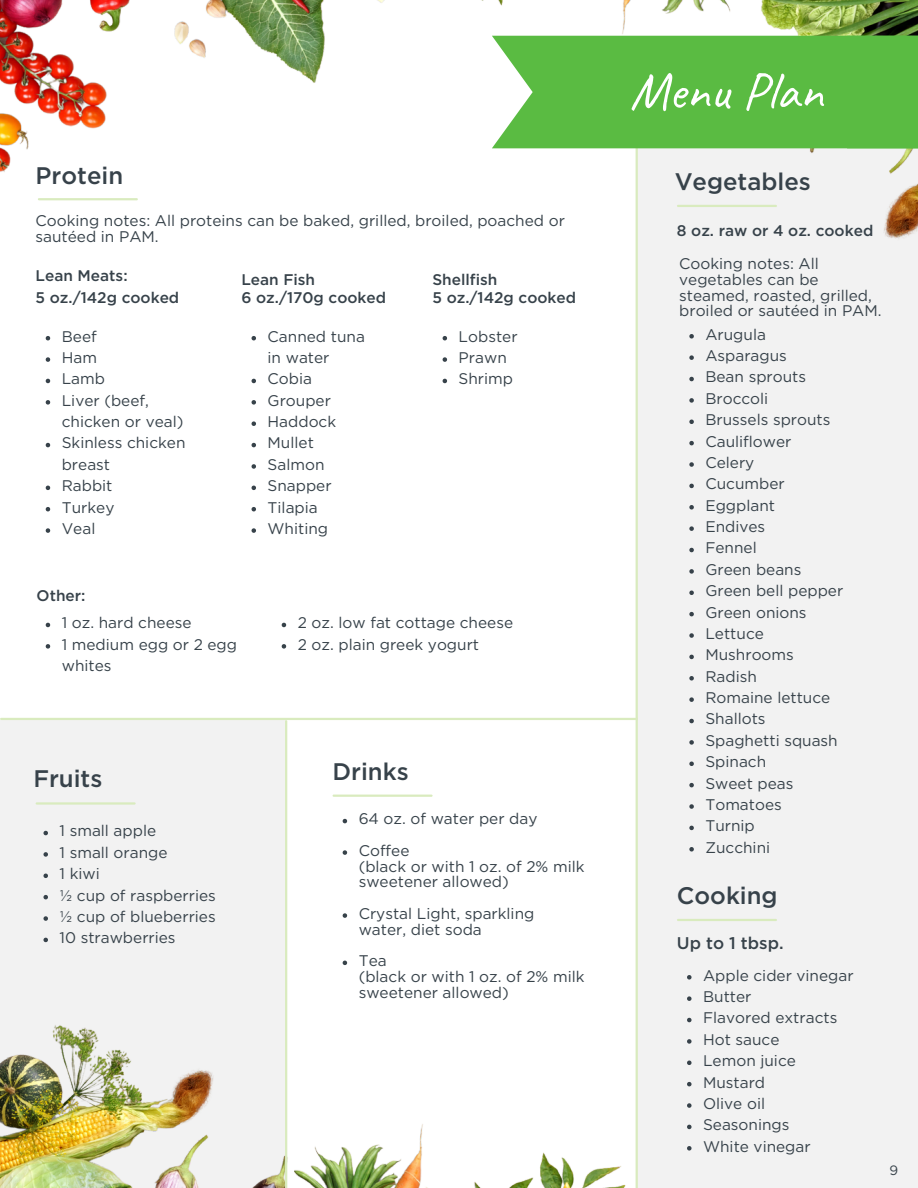
<style>
.page{position:relative;width:918px;height:1188px;background:#fff}
.page>*{position:absolute;margin:0;border:0;box-sizing:border-box;transform-origin:0 0}
.t1{font:53.25px "Caveat";color:#fff}
.t2{font:500 24px "Gotham";color:#37424a}
.t3{font:500 16.95px "Gotham";color:#37424a}
.t4{font:15.45px/21.3px "Gotham";color:#37424a}
.t5{font:500 15.45px/18px "Gotham";color:#37424a}
.t6{font:13.5px "Gotham";color:#37424a}
</style>
<div class="page">
<div style="left:638px;top:144px;width:280px;height:1044px;background:#f2f2f2"></div>
<div style="left:0;top:720px;width:286px;height:468px;background:#f2f2f2"></div>
<img style="left:0;top:805px;width:777px;height:383px">
<hr style="left:636px;top:134px;width:2px;height:1054px;background:#d9ebbe">
<img style="left:0;top:0;width:918px;height:504px">
<hr style="left:39px;top:198px;width:98px;height:2px;background:#d9ebbe">
<hr style="left:37px;top:802px;width:98px;height:3px;background:#d9ebbe">
<hr style="left:678px;top:205px;width:98px;height:2px;background:#d9ebbe">
<hr style="left:334px;top:795px;width:98px;height:2px;background:#d9ebbe">
<svg style="left:46px;top:336px;width:4px;height:4px"></svg>
<svg style="left:46px;top:357px;width:4px;height:5px"></svg>
<svg style="left:46px;top:379px;width:4px;height:4px"></svg>
<svg style="left:46px;top:400px;width:4px;height:5px"></svg>
<svg style="left:46px;top:443px;width:4px;height:4px"></svg>
<svg style="left:46px;top:486px;width:4px;height:4px"></svg>
<svg style="left:46px;top:507px;width:4px;height:4px"></svg>
<svg style="left:46px;top:528px;width:4px;height:5px"></svg>
<svg style="left:252px;top:336px;width:4px;height:4px"></svg>
<svg style="left:252px;top:379px;width:4px;height:4px"></svg>
<svg style="left:252px;top:400px;width:4px;height:5px"></svg>
<svg style="left:252px;top:421px;width:4px;height:5px"></svg>
<svg style="left:252px;top:443px;width:4px;height:4px"></svg>
<svg style="left:252px;top:464px;width:4px;height:5px"></svg>
<svg style="left:252px;top:486px;width:4px;height:4px"></svg>
<svg style="left:252px;top:507px;width:4px;height:4px"></svg>
<svg style="left:252px;top:528px;width:4px;height:5px"></svg>
<svg style="left:443px;top:336px;width:4px;height:4px"></svg>
<svg style="left:443px;top:357px;width:4px;height:5px"></svg>
<svg style="left:443px;top:379px;width:4px;height:4px"></svg>
<svg style="left:43px;top:831px;width:5px;height:4px"></svg>
<svg style="left:43px;top:852px;width:5px;height:5px"></svg>
<svg style="left:43px;top:874px;width:5px;height:4px"></svg>
<svg style="left:43px;top:895px;width:5px;height:4px"></svg>
<svg style="left:43px;top:916px;width:5px;height:5px"></svg>
<svg style="left:43px;top:938px;width:5px;height:4px"></svg>
<svg style="left:689px;top:334px;width:5px;height:5px"></svg>
<svg style="left:689px;top:355px;width:5px;height:5px"></svg>
<svg style="left:689px;top:377px;width:5px;height:4px"></svg>
<svg style="left:689px;top:398px;width:5px;height:5px"></svg>
<svg style="left:689px;top:420px;width:5px;height:4px"></svg>
<svg style="left:689px;top:441px;width:5px;height:4px"></svg>
<svg style="left:689px;top:462px;width:5px;height:5px"></svg>
<svg style="left:689px;top:484px;width:5px;height:4px"></svg>
<svg style="left:689px;top:505px;width:5px;height:5px"></svg>
<svg style="left:689px;top:526px;width:5px;height:5px"></svg>
<svg style="left:689px;top:548px;width:5px;height:4px"></svg>
<svg style="left:689px;top:569px;width:5px;height:5px"></svg>
<svg style="left:689px;top:591px;width:5px;height:4px"></svg>
<svg style="left:689px;top:612px;width:5px;height:4px"></svg>
<svg style="left:689px;top:633px;width:5px;height:5px"></svg>
<svg style="left:689px;top:655px;width:5px;height:4px"></svg>
<svg style="left:689px;top:676px;width:5px;height:5px"></svg>
<svg style="left:689px;top:697px;width:5px;height:5px"></svg>
<svg style="left:689px;top:719px;width:5px;height:4px"></svg>
<svg style="left:689px;top:740px;width:5px;height:5px"></svg>
<svg style="left:689px;top:762px;width:5px;height:4px"></svg>
<svg style="left:689px;top:783px;width:5px;height:4px"></svg>
<svg style="left:689px;top:804px;width:5px;height:5px"></svg>
<svg style="left:689px;top:826px;width:5px;height:4px"></svg>
<svg style="left:689px;top:847px;width:5px;height:5px"></svg>
<svg style="left:46px;top:623px;width:4px;height:4px"></svg>
<svg style="left:46px;top:644px;width:4px;height:5px"></svg>
<svg style="left:343px;top:819px;width:4px;height:4px"></svg>
<svg style="left:343px;top:850px;width:4px;height:5px"></svg>
<svg style="left:343px;top:913px;width:4px;height:5px"></svg>
<svg style="left:343px;top:961px;width:4px;height:4px"></svg>
<div style="left:492px;top:36px;width:426px;height:112px;background:#5abb42"></div>
<hr style="left:285px;top:721px;width:2px;height:467px;background:#d9ebbe">
<hr style="left:1px;top:718px;width:636px;height:2px;background:#d9ebbe">
<hr style="left:678px;top:919px;width:98px;height:2px;background:#d9ebbe">
<svg style="left:687px;top:975px;width:5px;height:5px"></svg>
<svg style="left:687px;top:996px;width:5px;height:5px"></svg>
<svg style="left:687px;top:1018px;width:5px;height:4px"></svg>
<svg style="left:687px;top:1039px;width:5px;height:5px"></svg>
<svg style="left:687px;top:1061px;width:5px;height:4px"></svg>
<svg style="left:687px;top:1082px;width:5px;height:4px"></svg>
<svg style="left:687px;top:1103px;width:5px;height:5px"></svg>
<svg style="left:687px;top:1125px;width:5px;height:4px"></svg>
<svg style="left:687px;top:1146px;width:5px;height:5px"></svg>
<svg style="left:282px;top:623px;width:4px;height:4px"></svg>
<svg style="left:282px;top:644px;width:4px;height:5px"></svg>
<img style="left:295px;top:1031px;width:357px;height:157px">
<h2 class="t2" style="left:36px;top:164px;width:89px">Protein</h2>
<p class="t4" style="left:36px;top:214px;width:531px;line-height:15.8px">Cooking notes: All proteins can be baked, grilled, broiled, poached or sautéed in PAM.</p>
<p class="t5" style="left:36px;top:266px;width:145px;line-height:21.3px">Lean Meats:<br>5 oz./142g cooked</p>
<p class="t4" style="left:62px;top:326px;width:125px">Beef<br>Ham<br>Lamb<br>Liver (beef, chicken or veal)<br>Skinless chicken breast<br>Rabbit<br>Turkey<br>Veal</p>
<p class="t5" style="left:37px;top:587px;width:50px">Other:</p>
<p class="t5" style="left:241px;top:271px;width:146px">Lean Fish<br>6 oz./170g cooked</p>
<p class="t4" style="left:268px;top:326px;width:99px">Canned tuna in water<br>Cobia<br>Grouper<br>Haddock<br>Mullet<br>Salmon<br>Snapper<br>Tilapia<br>Whiting</p>
<p class="t5" style="left:432px;top:271px;width:145px">Shellfish<br>5 oz./142g cooked</p>
<p class="t4" style="left:459px;top:326px;width:60px">Lobster<br>Prawn<br>Shrimp</p>
<p class="t4" style="left:62px;top:613px;width:177px">1 oz. hard cheese<br>1 medium egg or 2 egg whites</p>
<h2 class="t2" style="left:33px;top:768px;width:71px">Fruits</h2>
<p class="t4" style="left:60px;top:821px;width:158px">1 small apple<br>1 small orange<br>1 kiwi<br>½ cup of raspberries ½ cup of blueberries<br>10 strawberries</p>
<p class="t4" style="left:298px;top:613px;width:217px">2 oz. low fat cottage cheese<br>2 oz. plain greek yogurt</p>
<h2 class="t2" style="left:333px;top:761px;width:78px">Drinks</h2>
<p class="t4" style="left:359px;top:804px;width:180px;line-height:31.5px">64 oz. of water per day<br>Coffee</p>
<p class="t4" style="left:359px;top:859px;width:227px;line-height:15.8px">(black or with 1 oz. of 2% milk sweetener allowed)</p>
<p class="t4" style="left:359px;top:906px;width:177px;line-height:15.8px">Crystal Light, sparkling water, diet soda</p>
<p class="t4" style="left:359px;top:951px;width:30px">Tea</p>
<p class="t4" style="left:359px;top:969px;width:227px;line-height:15.8px">(black or with 1 oz. of 2% milk sweetener allowed)</p>
<h1 class="t1" style="left:630px;top:57px;width:195px">Menu Plan</h1>
<h2 class="t2" style="left:675px;top:171px;width:138px">Vegetables</h2>
<p class="t5" style="left:677px;top:223px;width:198px">8 oz. raw or 4 oz. cooked</p>
<p class="t4" style="left:679px;top:257px;width:204px;line-height:15.8px">Cooking notes: All vegetables can be steamed, roasted, grilled, broiled or sautéed in PAM.</p>
<p class="t4" style="left:705px;top:324px;width:139px">Arugula<br>Asparagus<br>Bean sprouts<br>Broccoli<br>Brussels sprouts<br>Cauliflower<br>Celery<br>Cucumber<br>Eggplant<br>Endives<br>Fennel<br>Green beans<br>Green bell pepper<br>Green onions<br>Lettuce<br>Mushrooms<br>Radish<br>Romaine lettuce<br>Shallots<br>Spaghetti squash<br>Spinach<br>Sweet peas<br>Tomatoes<br>Turnip<br>Zucchini</p>
<h2 class="t2" style="left:677px;top:885px;width:102px">Cooking</h2>
<p class="t3" style="left:677px;top:936px;width:108px">Up to 1 tbsp.</p>
<p class="t4" style="left:703px;top:965px;width:152px">Apple cider vinegar<br>Butter<br>Flavored extracts<br>Hot sauce<br>Lemon juice<br>Mustard<br>Olive oil<br>Seasonings<br>White vinegar</p>
<p class="t6" style="left:890px;top:1164px;width:10px">9</p>
</div>
